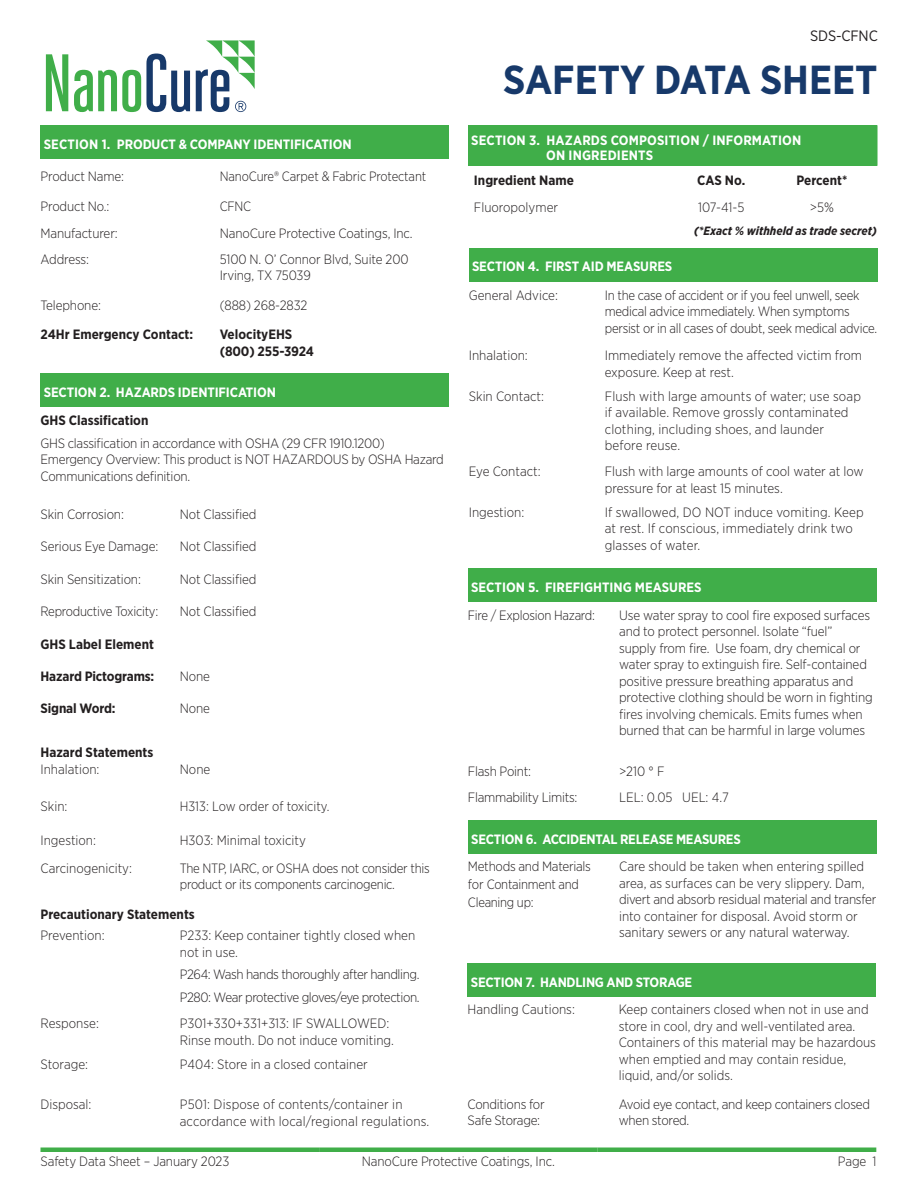
<style>
.page{position:relative;width:918px;height:1188px;background:#fff}
.page>*{position:absolute;margin:0;border:0;box-sizing:border-box;transform-origin:0 0}
.t1{font:700 40.5px "Gotham Narrow";color:#17396a}
.t2{font:15px "Gotham Narrow";letter-spacing:-.01em;color:#231f20}
.Tabbed_Body{font:300 13.5px/16.5px "Gotham Narrow";letter-spacing:-.01em;color:#231f20}
.Tabbed_Body-2{font:300 13.5px/16.5px "Gotham Narrow";letter-spacing:.01em;color:#231f20}
.Subheader{font:700 13.5px "Gotham Narrow";letter-spacing:-.01em;color:#fff}
.Section_Header{font:700 13.5px "Gotham Narrow";color:#231f20}
.Tabbed_Body-3{font:300 13.5px "Gotham Narrow";letter-spacing:-.03em;color:#231f20}
.Tabbed_Body-4{font:700 13.5px "Gotham Narrow";letter-spacing:-.01em;color:#231f20}
.Subheader-2{font:700 13.5px/15px "Gotham Narrow";letter-spacing:.01em;color:#fff}
.t3{font:italic 700 12px "Gotham Narrow";color:#231f20}
</style>
<div class="page">
<hr style="left:40px;top:1148px;width:279px;height:4px;background:#40ae49">
<hr style="left:319px;top:1148px;width:279px;height:4px;background:#40ae49">
<hr style="left:598px;top:1148px;width:278px;height:4px;background:#40ae49">
<div style="left:40px;top:125px;width:409px;height:34px;background:#40ae49"></div>
<div style="left:469px;top:249px;width:409px;height:33px;background:#40ae49"></div>
<div style="left:40px;top:374px;width:409px;height:33px;background:#40ae49"></div>
<div style="left:468px;top:125px;width:409px;height:41px;background:#40ae49"></div>
<hr style="left:876px;top:125px;width:2px;height:41px;background:#40ae49">
<div style="left:468px;top:569px;width:409px;height:33px;background:#40ae49"></div>
<div style="left:468px;top:820px;width:409px;height:34px;background:#40ae49"></div>
<div style="left:468px;top:963px;width:408px;height:34px;background:#40ae49"></div>
<svg style="left:46px;top:54px;width:22px;height:57px"></svg>
<svg style="left:74px;top:54px;width:116px;height:58px"></svg>
<svg style="left:196px;top:40px;width:59px;height:72px"></svg>
<p class="Subheader" style="left:44px;top:136px;width:309px">SECTION 1. PRODUCT &amp; COMPANY IDENTIFICATION</p>
<p class="Tabbed_Body" style="left:40px;top:168px;width:85px">Product Name:</p>
<p class="Tabbed_Body" style="left:220px;top:168px;width:208px">NanoCure® Carpet &amp; Fabric Protectant</p>
<p class="Tabbed_Body" style="left:40px;top:198px;width:71px">Product No.:</p>
<p class="Tabbed_Body" style="left:220px;top:198px;width:33px">CFNC</p>
<p class="Tabbed_Body" style="left:40px;top:225px;width:79px">Manufacturer:</p>
<p class="Tabbed_Body" style="left:220px;top:225px;width:194px">NanoCure Protective Coatings, Inc.</p>
<p class="Tabbed_Body" style="left:40px;top:251px;width:50px">Address:</p>
<p class="Tabbed_Body" style="left:220px;top:251px;width:190px">5100 N. O’ Connor Blvd, Suite 200</p>
<p class="Tabbed_Body" style="left:220px;top:267px;width:93px">Irving, TX 75039</p>
<p class="Tabbed_Body" style="left:40px;top:297px;width:62px">Telephone:</p>
<p class="Tabbed_Body" style="left:220px;top:297px;width:89px">(888) 268-2832</p>
<p class="Tabbed_Body-4" style="left:40px;top:326px;width:154px">24Hr Emergency Contact:</p>
<p class="Tabbed_Body-4" style="left:220px;top:326px;width:74px">VelocityEHS</p>
<p class="Tabbed_Body-4" style="left:220px;top:342px;width:96px">(800) 255-3924</p>
<p class="Subheader" style="left:44px;top:384px;width:234px">SECTION 2. HAZARDS IDENTIFICATION</p>
<p class="Section_Header" style="left:40px;top:411px;width:110px">GHS Classification</p>
<p class="Tabbed_Body" style="left:40px;top:435px;width:405px">GHS classification in accordance with OSHA (29 CFR 1910.1200)<br>Emergency Overview: This product is NOT HAZARDOUS by OSHA Hazard<br>Communications definition.</p>
<p class="Tabbed_Body" style="left:40px;top:506px;width:85px">Skin Corrosion:</p>
<p class="Tabbed_Body" style="left:180px;top:506px;width:78px">Not Classified</p>
<p class="Tabbed_Body" style="left:40px;top:538px;width:119px">Serious Eye Damage:</p>
<p class="Tabbed_Body" style="left:180px;top:538px;width:78px">Not Classified</p>
<p class="Tabbed_Body" style="left:40px;top:571px;width:102px">Skin Sensitization:</p>
<p class="Tabbed_Body" style="left:180px;top:571px;width:78px">Not Classified</p>
<p class="Tabbed_Body" style="left:40px;top:603px;width:119px">Reproductive Toxicity:</p>
<p class="Tabbed_Body" style="left:180px;top:603px;width:78px">Not Classified</p>
<p class="Section_Header" style="left:40px;top:635px;width:115px">GHS Label Element</p>
<p class="Tabbed_Body-4" style="left:40px;top:668px;width:115px">Hazard Pictograms:</p>
<p class="Tabbed_Body" style="left:180px;top:668px;width:32px">None</p>
<p class="Tabbed_Body-4" style="left:40px;top:700px;width:77px">Signal Word:</p>
<p class="Tabbed_Body" style="left:180px;top:700px;width:32px">None</p>
<p class="Section_Header" style="left:40px;top:743px;width:114px">Hazard Statements</p>
<p class="Tabbed_Body" style="left:40px;top:761px;width:61px">Inhalation:</p>
<p class="Tabbed_Body" style="left:180px;top:761px;width:32px">None</p>
<p class="Tabbed_Body" style="left:40px;top:798px;width:28px">Skin:</p>
<p class="Tabbed_Body" style="left:180px;top:798px;width:151px">H313: Low order of toxicity.</p>
<p class="Tabbed_Body" style="left:40px;top:832px;width:57px">Ingestion:</p>
<p class="Tabbed_Body" style="left:180px;top:832px;width:128px">H303: Minimal toxicity</p>
<p class="Tabbed_Body" style="left:40px;top:859px;width:93px">Carcinogenicity:</p>
<p class="Tabbed_Body" style="left:180px;top:859px;width:251px">The NTP, IARC, or OSHA does not consider this product or its components carcinogenic.</p>
<p class="Section_Header" style="left:40px;top:905px;width:156px">Precautionary Statements</p>
<p class="Tabbed_Body" style="left:40px;top:927px;width:66px">Prevention:</p>
<p class="Tabbed_Body" style="left:180px;top:927px;width:237px">P233: Keep container tightly closed when not in use.</p>
<p class="Tabbed_Body-3" style="left:180px;top:966px;width:241px">P264: Wash hands thoroughly after handling.</p>
<p class="Tabbed_Body-3" style="left:180px;top:989px;width:241px">P280: Wear protective gloves/eye protection.</p>
<p class="Tabbed_Body" style="left:40px;top:1015px;width:60px">Response:</p>
<p class="Tabbed_Body" style="left:180px;top:1015px;width:216px">P301+330+331+313: IF SWALLOWED:<br>Rinse mouth. Do not induce vomiting.</p>
<p class="Tabbed_Body" style="left:40px;top:1055px;width:49px">Storage:</p>
<p class="Tabbed_Body" style="left:180px;top:1055px;width:189px">P404: Store in a closed container</p>
<p class="Tabbed_Body" style="left:40px;top:1096px;width:52px">Disposal:</p>
<p class="Tabbed_Body-2" style="left:180px;top:1096px;width:251px">P501: Dispose of contents/container in accordance with local/regional regulations.</p>
<p class="t2" style="left:810px;top:26px;width:69px">SDS-CFNC</p>
<p class="t1" style="left:503px;top:53px;width:376px">SAFETY DATA SHEET</p>
<p class="Subheader-2" style="left:546px;top:133px;width:257px;text-indent:-75px">SECTION 3. HAZARDS COMPOSITION / INFORMATION<br>ON INGREDIENTS</p>
<p class="Section_Header" style="left:474px;top:171px;width:101px">Ingredient Name</p>
<p class="Section_Header" style="left:697px;top:171px;width:50px">CAS No.</p>
<p class="Section_Header" style="left:796px;top:171px;width:52px">Percent*</p>
<p class="Tabbed_Body" style="left:474px;top:198px;width:86px">Fluoropolymer</p>
<p class="Tabbed_Body" style="left:698px;top:198px;width:48px">107-41-5</p>
<p class="Tabbed_Body" style="left:810px;top:198px;width:26px">&gt;5%</p>
<p class="t3" style="left:694px;top:223px;width:184px">(*Exact % withheld as trade secret)</p>
<p class="Subheader" style="left:472px;top:257px;width:202px">SECTION 4. FIRST AID MEASURES</p>
<p class="Tabbed_Body" style="left:469px;top:286px;width:91px">General Advice:</p>
<p class="Tabbed_Body" style="left:605px;top:286px;width:274px">In the case of accident or if you feel unwell, seek medical advice immediately. When symptoms persist or in all cases of doubt, seek medical advice.</p>
<p class="Tabbed_Body" style="left:469px;top:347px;width:61px">Inhalation:</p>
<p class="Tabbed_Body" style="left:605px;top:347px;width:259px">Immediately remove the affected victim from exposure. Keep at rest.</p>
<p class="Tabbed_Body" style="left:469px;top:388px;width:77px">Skin Contact:</p>
<p class="Tabbed_Body-2" style="left:605px;top:388px;width:258px">Flush with large amounts of water; use soap if available. Remove grossly contaminated clothing, including shoes, and launder before reuse.</p>
<p class="Tabbed_Body" style="left:469px;top:463px;width:73px">Eye Contact:</p>
<p class="Tabbed_Body" style="left:605px;top:463px;width:260px">Flush with large amounts of cool water at low pressure for at least 15 minutes.</p>
<p class="Tabbed_Body" style="left:469px;top:504px;width:57px">Ingestion:</p>
<p class="Tabbed_Body-2" style="left:605px;top:504px;width:260px">If swallowed, DO NOT induce vomiting. Keep at rest. If conscious, immediately drink two glasses of water.</p>
<p class="Subheader" style="left:471px;top:579px;width:232px">SECTION 5. FIREFIGHTING MEASURES</p>
<p class="Tabbed_Body" style="left:468px;top:606px;width:129px">Fire / Explosion Hazard:</p>
<p class="Tabbed_Body" style="left:619px;top:606px;width:255px">Use water spray to cool fire exposed surfaces and to protect personnel. Isolate “fuel” supply from fire. Use foam, dry chemical or water spray to extinguish fire. Self-contained positive pressure breathing apparatus and protective clothing should be worn in fighting fires involving chemicals. Emits fumes when burned that can be harmful in large volumes</p>
<p class="Tabbed_Body" style="left:468px;top:763px;width:65px">Flash Point:</p>
<p class="Tabbed_Body" style="left:619px;top:763px;width:47px">&gt;210 ° F</p>
<p class="Tabbed_Body" style="left:468px;top:789px;width:111px">Flammability Limits:</p>
<p class="Tabbed_Body" style="left:619px;top:789px;width:111px">LEL: 0.05 UEL: 4.7</p>
<p class="Subheader" style="left:471px;top:830px;width:271px">SECTION 6. ACCIDENTAL RELEASE MEASURES</p>
<p class="Tabbed_Body" style="left:468px;top:857px;width:125px;line-height:18px">Methods and Materials for Containment and<br>Cleaning up:</p>
<p class="Tabbed_Body" style="left:619px;top:858px;width:259px">Care should be taken when entering spilled area, as surfaces can be very slippery. Dam, divert and absorb residual material and transfer into container for disposal. Avoid storm or sanitary sewers or any natural waterway.</p>
<p class="Subheader" style="left:471px;top:974px;width:223px">SECTION 7. HANDLING AND STORAGE</p>
<p class="Tabbed_Body" style="left:468px;top:1001px;width:109px">Handling Cautions:</p>
<p class="Tabbed_Body" style="left:619px;top:1001px;width:259px">Keep containers closed when not in use and store in cool, dry and well-ventilated area.<br>Containers of this material may be hazardous when emptied and may contain residue, liquid, and/or solids.</p>
<p class="Tabbed_Body" style="left:468px;top:1096px;width:79px">Conditions for<br>Safe Storage:</p>
<p class="Tabbed_Body" style="left:619px;top:1096px;width:253px">Avoid eye contact, and keep containers closed when stored.</p>
<p class="Tabbed_Body" style="left:40px;top:1153px;width:190px">Safety Data Sheet – January 2023</p>
<p class="Tabbed_Body" style="left:362px;top:1153px;width:194px">NanoCure Protective Coatings, Inc.</p>
<p class="Tabbed_Body" style="left:838px;top:1153px;width:40px">Page 1</p>
</div>
